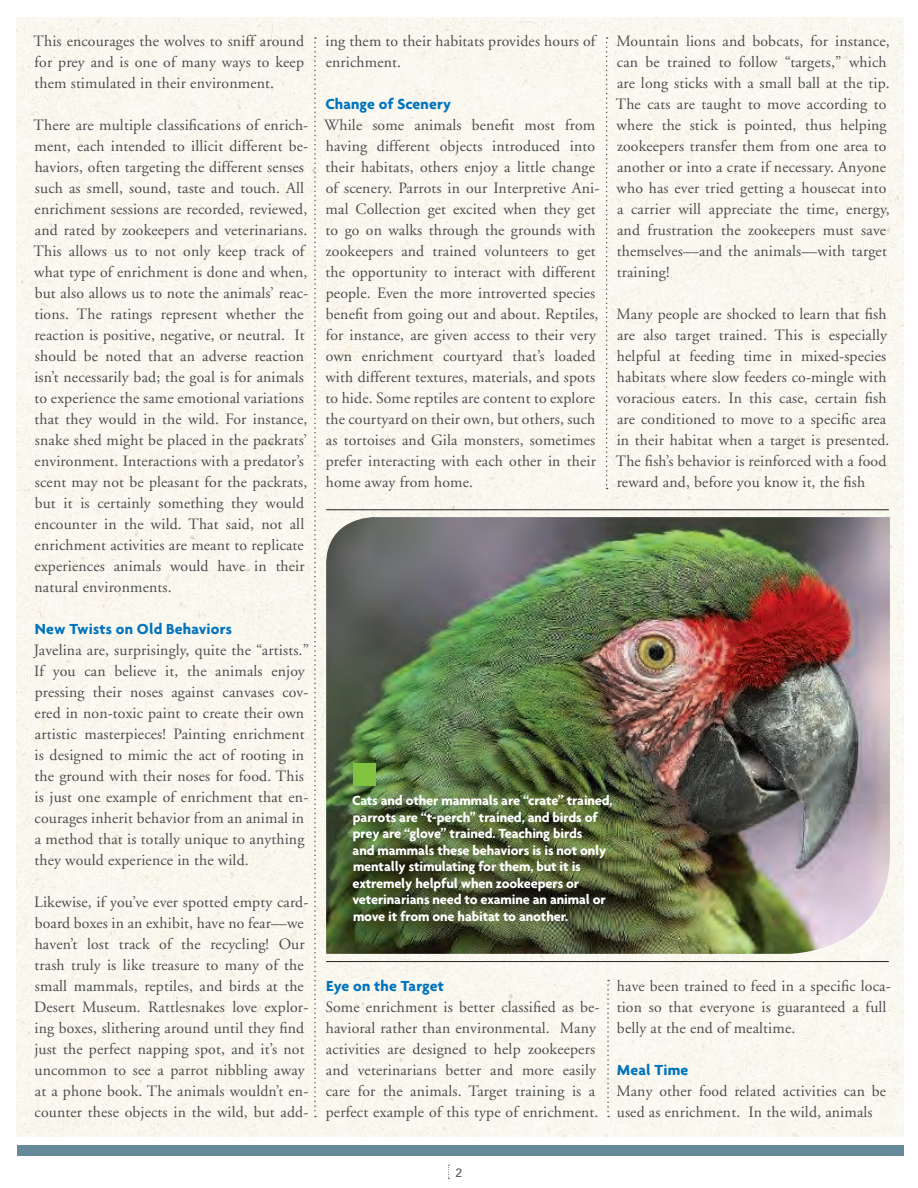
<style>
.page{position:relative;width:918px;height:1188px;background:#fff}
.page>*{position:absolute;margin:0;border:0;box-sizing:border-box;transform-origin:0 0}
.t1{font:15.75px/21px "Adobe Garamond";letter-spacing:.01em;color:#4b4c4d}
.t2{font:700 15.75px "Agenda";letter-spacing:.01em;color:#0073bd}
.t3{font:700 14.25px/16.5px "Agenda";letter-spacing:-.01em;color:#fff}
.t4{font:500 12px "Avenir";color:#57585a}
</style>
<div class="page">
<svg style="left:448px;top:1165px;width:2px;height:14px"></svg>
<div style="left:17px;top:1145px;width:887px;height:11px;background:#678a9b"></div>
<svg style="left:314px;top:37px;width:2px;height:1080px"></svg>
<img style="left:326px;top:517px;width:564px;height:437px">
<div style="left:353px;top:763px;width:22px;height:23px;background:#81c340"></div>
<hr style="left:326px;top:509px;width:563px;height:1px;background:#231f20">
<hr style="left:326px;top:961px;width:563px;height:1px;background:#231f20">
<svg style="left:606px;top:37px;width:2px;height:452px"></svg>
<svg style="left:607px;top:980px;width:2px;height:137px"></svg>
<p class="t1" style="left:34px;top:31px;width:272px;text-align:justify">This encourages the wolves to sniff around for prey and is one of many ways to keep them stimulated in their environment.</p>
<p class="t1" style="left:34px;top:115px;width:276px">There are multiple classifications of enrich&shy;ment, each intended to illicit different be&shy;haviors, often targeting the different senses such as smell, sound, taste and touch. All enrichment sessions are recorded, reviewed, and rated by zookeepers and veterinarians.<br>This allows us to not only keep track of what type of enrichment is done and when, but also allows us to note the animals’ reac&shy;tions. The ratings represent whether the reaction is positive, negative, or neutral. It should be noted that an adverse reaction isn’t necessarily bad; the goal is for animals to experience the same emotional variations that they would in the wild. For instance, snake shed might be placed in the packrats’ environment. Interactions with a predator’s scent may not be pleasant for the packrats, but it is certainly something they would encounter in the wild. That said, not all enrichment activities are meant to replicate experiences animals would have in their natural environments.</p>
<p class="t2" style="left:35px;top:619px;width:199px">New Twists on Old Behaviors</p>
<p class="t1" style="left:34px;top:640px;width:277px">Javelina are, surprisingly, quite the “artists.” If you can believe it, the animals enjoy pressing their noses against canvases cov&shy;ered in non-toxic paint to create their own artistic masterpieces! Painting enrichment is designed to mimic the act of rooting in the ground with their noses for food. This is just one example of enrichment that en&shy;courages inherit behavior from an animal in a method that is totally unique to anything they would experience in the wild.</p>
<p class="t1" style="left:34px;top:892px;width:276px">Likewise, if you’ve ever spotted empty card&shy;board boxes in an exhibit, have no fear—we haven’t lost track of the recycling! Our trash truly is like treasure to many of the small mammals, reptiles, and birds at the Desert Museum. Rattlesnakes love explor&shy;ing boxes, slithering around until they find just the perfect napping spot, and it’s not uncommon to see a parrot nibbling away at a phone book. The animals wouldn’t en&shy;counter these objects in the wild, but add-</p>
<p class="t1" style="left:326px;top:31px;width:271px">ing them to their habitats provides hours of enrichment.</p>
<p class="t2" style="left:325px;top:94px;width:127px">Change of Scenery</p>
<p class="t1" style="left:324px;top:115px;width:277px">While some animals benefit most from having different objects introduced into their habitats, others enjoy a little change of scenery. Parrots in our Interpretive Ani&shy;mal Collection get excited when they get to go on walks through the grounds with zookeepers and trained volunteers to get the opportunity to interact with different people. Even the more introverted species benefit from going out and about. Reptiles, for instance, are given access to their very own enrichment courtyard that’s loaded with different textures, materials, and spots to hide. Some reptiles are content to explore the courtyard on their own, but others, such as tortoises and Gila monsters, sometimes prefer interacting with each other in their home away from home.</p>
<p class="t1" style="left:616px;top:31px;width:275px">Mountain lions and bobcats, for instance, can be trained to follow “targets,” which are long sticks with a small ball at the tip.<br>The cats are taught to move according to where the stick is pointed, thus helping zookeepers transfer them from one area to another or into a crate if necessary. Anyone who has ever tried getting a housecat into a carrier will appreciate the time, energy, and frustration the zookeepers must save themselves—and the animals—with target training!</p>
<p class="t1" style="left:616px;top:304px;width:275px">Many people are shocked to learn that fish are also target trained. This is especially helpful at feeding time in mixed-species habitats where slow feeders co-mingle with voracious eaters. In this case, certain fish are conditioned to move to a specific area in their habitat when a target is presented.<br>The fish’s behavior is reinforced with a food reward and, before you know it, the fish</p>
<p class="t3" style="left:352px;top:792px;width:262px">Cats and other mammals are “crate” trained, parrots are “t-perch” trained, and birds of prey are “glove” trained. Teaching birds<br>and mammals these behaviors is is not only mentally stimulating for them, but it is extremely helpful when zookeepers or veterinarians need to examine an animal or move it from one habitat to another.</p>
<p class="t2" style="left:326px;top:976px;width:119px">Eye on the Target</p>
<p class="t1" style="left:325px;top:997px;width:276px">Some enrichment is better classified as be&shy;havioral rather than environmental. Many activities are designed to help zookeepers and veterinarians better and more easily care for the animals. Target training is a perfect example of this type of enrichment.</p>
<p class="t1" style="left:617px;top:976px;width:275px">have been trained to feed in a specific loca&shy;tion so that everyone is guaranteed a full belly at the end of mealtime.</p>
<p class="t2" style="left:617px;top:1060px;width:73px">Meal Time</p>
<p class="t1" style="left:616px;top:1081px;width:271px">Many other food related activities can be used as enrichment. In the wild, animals</p>
<p class="t4" style="left:456px;top:1162px;width:8px">2</p>
</div>
